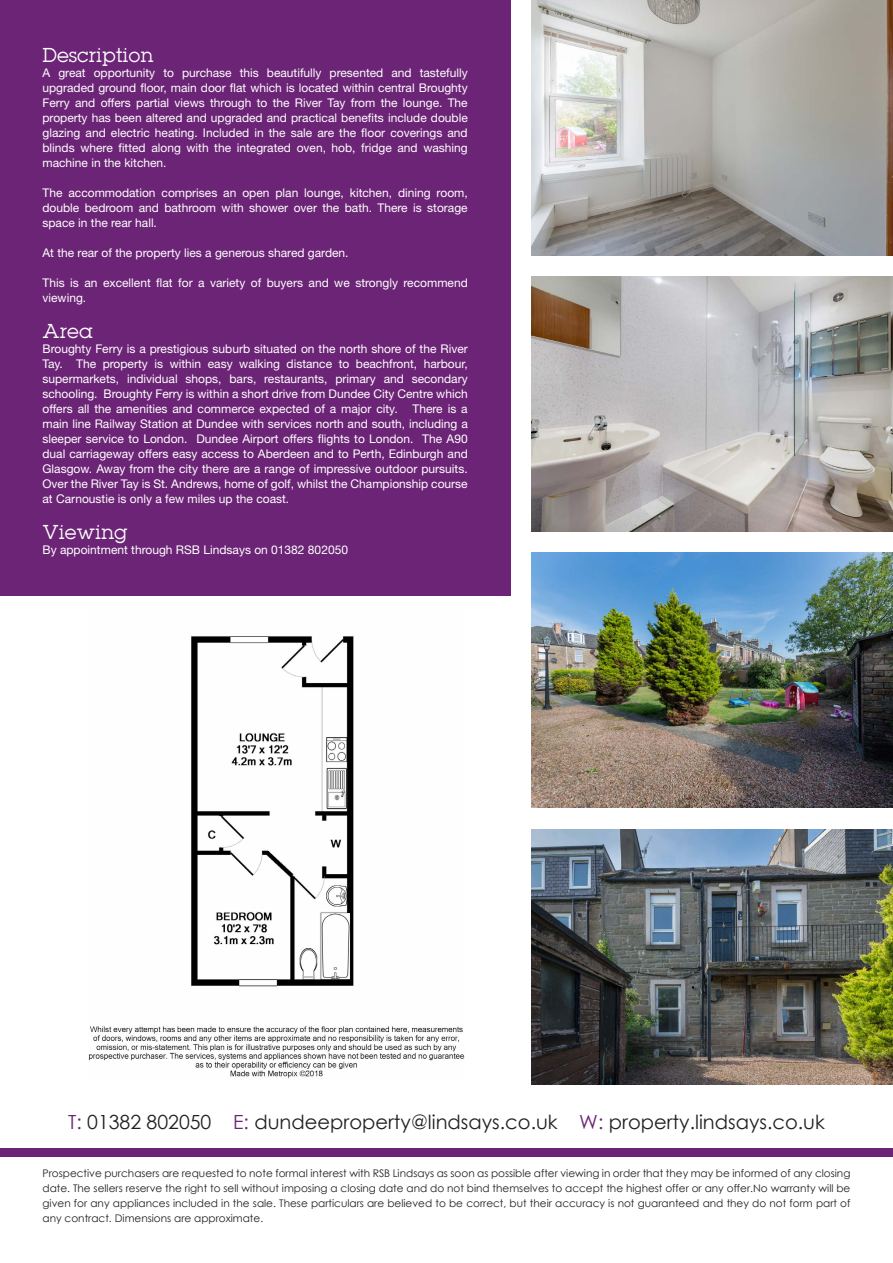
<style>
.page{position:relative;width:893px;height:1263px;background:#fff}
.page>*{position:absolute;margin:0;border:0;box-sizing:border-box;transform-origin:0 0}
.t1{font:19.5px "Century Gothic";color:#231f20}
.Header_Text{font:18px "Lubalin";color:#fff}
.Body_Text{font:12px/15px "Helvetica Neue LT Std";color:#fff;text-align:justify}
.t2{font:10.5px/15px "Century Gothic";color:#231f20;text-align:justify}
.s1{color:#6c2476}
</style>
<div class="page">
<div style="left:0;top:0;width:510px;height:595px;background:#6c2476"></div>
<div style="left:0;top:1148px;width:893px;height:9px;background:#6c2476"></div>
<img style="left:531px;top:0;width:362px;height:255px">
<img style="left:531px;top:276px;width:362px;height:255px">
<img style="left:531px;top:553px;width:362px;height:255px">
<img style="left:531px;top:829px;width:362px;height:255px">
<img style="left:88px;top:636px;width:376px;height:443px">
<p class="Header_Text" style="left:43px;top:43px;width:113px">Description</p>
<p class="Body_Text" style="left:43px;top:65px;width:427px">A great opportunity to purchase this beautifully presented and tastefully upgraded ground floor, main door flat which is located within central Broughty Ferry and offers partial views through to the River Tay from the lounge. The property has been altered and upgraded and practical benefits include double glazing and electric heating. Included in the sale are the floor coverings and blinds where fitted along with the integrated oven, hob, fridge and washing machine in the kitchen.</p>
<p class="Body_Text" style="left:43px;top:185px;width:427px">The accommodation comprises an open plan lounge, kitchen, dining room, double bedroom and bathroom with shower over the bath. There is storage space in the rear hall.</p>
<p class="Body_Text" style="left:43px;top:245px;width:308px">At the rear of the property lies a generous shared garden.</p>
<p class="Body_Text" style="left:43px;top:275px;width:427px">This is an excellent flat for a variety of buyers and we strongly recommend viewing.</p>
<p class="Header_Text" style="left:43px;top:319px;width:52px">Area</p>
<p class="Body_Text" style="left:43px;top:341px;width:427px">Broughty Ferry is a prestigious suburb situated on the north shore of the River Tay. The property is within easy walking distance to beachfront, harbour, supermarkets, individual shops, bars, restaurants, primary and secondary schooling. Broughty Ferry is within a short drive from Dundee City Centre which offers all the amenities and commerce expected of a major city. There is a main line Railway Station at Dundee with services north and south, including a sleeper service to London. Dundee Airport offers flights to London. The A90 dual carriageway offers easy access to Aberdeen and to Perth, Edinburgh and Glasgow. Away from the city there are a range of impressive outdoor pursuits.<br>Over the River Tay is St. Andrews, home of golf, whilst the Championship course at Carnoustie is only a few miles up the coast.</p>
<p class="Header_Text" style="left:43px;top:520px;width:87px">Viewing</p>
<p class="Body_Text" style="left:43px;top:542px;width:307px">By appointment through RSB Lindsays on 01382 802050</p>
<p class="t1" style="left:68px;top:1108px;width:758px"><span class="s1">T:</span> 01382 802050 <span class="s1">E:</span> dundeeproperty@lindsays.co.uk <span class="s1">W:</span> property.lindsays.co.uk</p>
<p class="t2" style="left:43px;top:1166px;width:809px">Prospective purchasers are requested to note formal interest with RSB Lindsays as soon as possible after viewing in order that they may be informed of any closing date. The sellers reserve the right to sell without imposing a closing date and do not bind themselves to accept the highest offer or any offer.No warranty will be given for any appliances included in the sale. These particulars are believed to be correct, but their accuracy is not guaranteed and they do not form part of any contract. Dimensions are approximate.</p>
</div>
